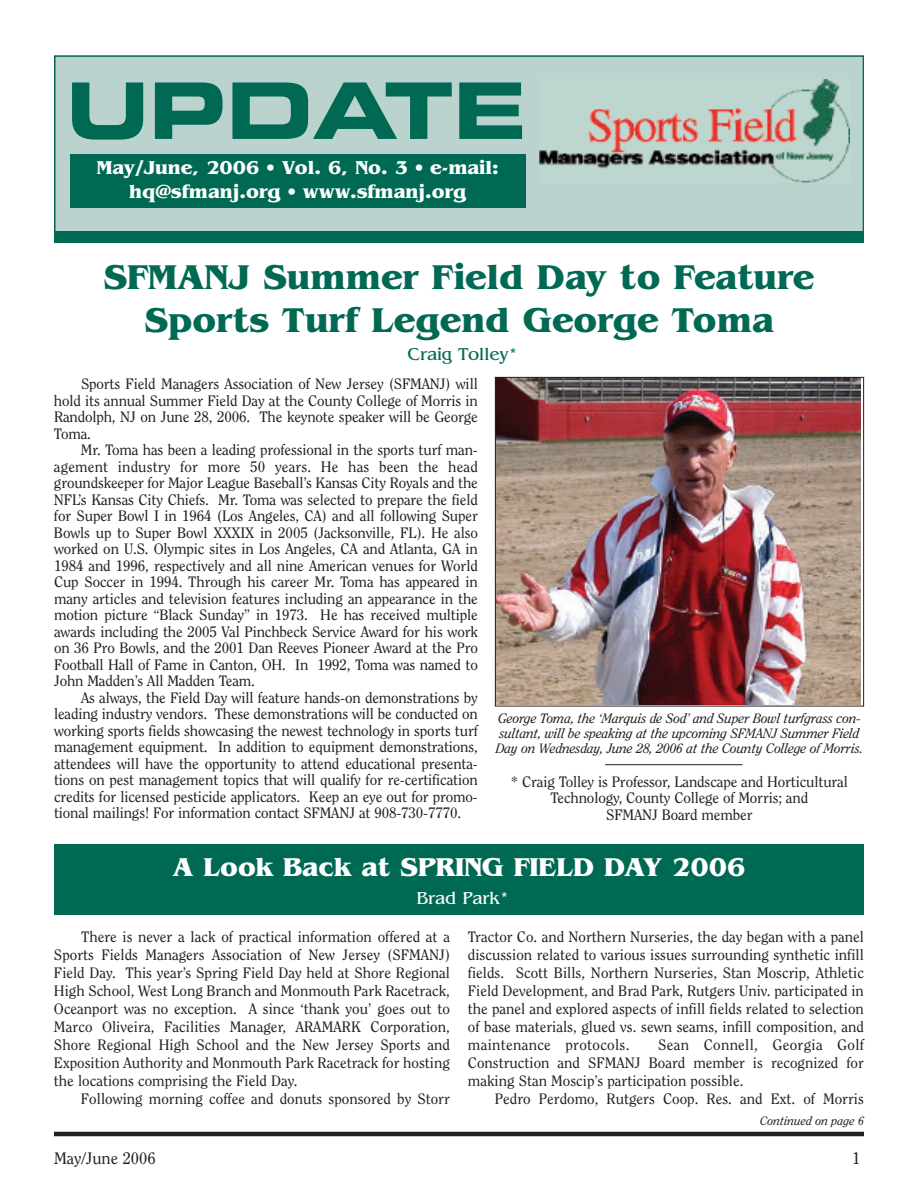
<style>
.page{position:relative;width:918px;height:1188px;background:#fff}
.page>*{position:absolute;margin:0;border:0;box-sizing:border-box;transform-origin:0 0}
.t1{font:78px "Eurostile Bold Extended Two";color:#006954}
.t2{font:700 36px/43.2px "Benguiat";color:#006954;text-align:center}
.t3{font:700 27px "Benguiat";color:#fff}
.t4{font:700 19.5px "Benguiat";color:#fff}
.t5{font:18px "Benguiat";color:#006954}
.t6{font:18px "Benguiat";color:#fff}
.t7{font:16.5px "Clearface";color:#231f20}
.t8{font:15px/16.5px "Clearface";letter-spacing:-.01em;color:#231f20;text-align:justify}
.t9{font:italic 13.5px/15px "Clearface";letter-spacing:-.01em;color:#231f20}
.t10{font:italic 12px "Clearface";color:#231f20}
</style>
<div class="page">
<img style="left:497px;top:379px;width:363px;height:325px">
<div style="left:495px;top:377px;width:369px;height:329px;border:1px solid #231f20"></div>
<div style="left:54px;top:845px;width:810px;height:70px;background:#006954"></div>
<hr style="left:54px;top:1132px;width:810px;height:4px;background:#231f20">
<div style="left:56px;top:57px;width:806px;height:183px;background:#bad3ce"></div>
<div style="left:54px;top:55px;width:810px;height:187px;border:2px solid #006954"></div>
<div style="left:70px;top:154px;width:455px;height:54px;background:#006954"></div>
<div style="left:54px;top:231px;width:810px;height:12px;background:#006954"></div>
<img style="left:539px;top:80px;width:310px;height:103px">
<hr style="left:605px;top:764px;width:137px;height:1px;background:#231f20">
<h1 class="t1" style="left:66px;top:82px;width:333px">UPDA</h1>
<h3 class="t4" style="left:97px;top:161px;width:403px">May/June, 2006 • Vol. 6, No. 3 • e-mail:</h3>
<h1 class="t1" style="left:384px;top:82px;width:144px">TE</h1>
<h3 class="t4" style="left:129px;top:184px;width:339px">hq@sfmanj.org • www.sfmanj.org</h3>
<h2 class="t2" style="left:103px;top:258px;width:713px">SFMANJ Summer Field Day to Feature<br>Sports Turf Legend George Toma</h2>
<p class="t5" style="left:408px;top:348px;width:112px">Craig Tolley*</p>
<p class="t8" style="left:54px;top:377px;width:425px;text-indent:27px">Sports Field Managers Association of New Jersey (SFMANJ) will hold its annual Summer Field Day at the County College of Morris in Randolph, NJ on June 28, 2006. The keynote speaker will be George Toma.</p>
<p class="t8" style="left:54px;top:443px;width:425px;text-indent:27px">Mr. Toma has been a leading professional in the sports turf man&shy;agement industry for more 50 years. He has been the head groundskeeper for Major League Baseball’s Kansas City Royals and the NFL’s Kansas City Chiefs. Mr. Toma was selected to prepare the field for Super Bowl I in 1964 (Los Angeles, CA) and all following Super Bowls up to Super Bowl XXXIX in 2005 (Jacksonville, FL). He also worked on U.S. Olympic sites in Los Angeles, CA and Atlanta, GA in 1984 and 1996, respectively and all nine American venues for World Cup Soccer in 1994. Through his career Mr. Toma has appeared in many articles and television features including an appearance in the motion picture “Black Sunday” in 1973. He has received multiple awards including the 2005 Val Pinchbeck Service Award for his work on 36 Pro Bowls, and the 2001 Dan Reeves Pioneer Award at the Pro Football Hall of Fame in Canton, OH. In 1992, Toma was named to John Madden’s All Madden Team.</p>
<p class="t8" style="left:54px;top:690px;width:425px;text-indent:27px">As always, the Field Day will feature hands-on demonstrations by leading industry vendors. These demonstrations will be conducted on working sports fields showcasing the newest technology in sports turf management equipment. In addition to equipment demonstrations, attendees will have the opportunity to attend educational presenta&shy;tions on pest management topics that will qualify for re-certification credits for licensed pesticide applicators. Keep an eye out for promo&shy;tional mailings! For information contact SFMANJ at 908-730-7770.</p>
<p class="t9" style="left:496px;top:712px;width:369px">George Toma, the ‘Marquis de Sod’ and Super Bowl turfgrass con&shy;sultant, will be speaking at the upcoming SFMANJ Summer Field<br>Day on Wednesday, June 28, 2006 at the County College of Morris.</p>
<p class="t8" style="left:511px;top:774px;width:339px;text-align:center">* Craig Tolley is Professor, Landscape and Horticultural<br>Technology, County College of Morris; and<br>SFMANJ Board member</p>
<h3 class="t3" style="left:172px;top:857px;width:575px">A Look Back at SPRING FIELD DAY 2006</h3>
<p class="t6" style="left:416px;top:891px;width:94px">Brad Park*</p>
<p class="t8" style="left:54px;top:929px;width:398px;line-height:18px;text-indent:27px">There is never a lack of practical information offered at a Sports Fields Managers Association of New Jersey (SFMANJ)<br>Field Day. This year’s Spring Field Day held at Shore Regional High School, West Long Branch and Monmouth Park Racetrack, Oceanport was no exception. A since ‘thank you’ goes out to Marco Oliveira, Facilities Manager, ARAMARK Corporation, Shore Regional High School and the New Jersey Sports and Exposition Authority and Monmouth Park Racetrack for hosting the locations comprising the Field Day.</p>
<p class="t8" style="left:81px;top:1092px;width:371px">Following morning coffee and donuts sponsored by Storr</p>
<p class="t8" style="left:468px;top:929px;width:398px;line-height:18px">Tractor Co. and Northern Nurseries, the day began with a panel discussion related to various issues surrounding synthetic infill fields. Scott Bills, Northern Nurseries, Stan Moscrip, Athletic Field Development, and Brad Park, Rutgers Univ. participated in the panel and explored aspects of infill fields related to selection of base materials, glued vs. sewn seams, infill composition, and maintenance protocols.</p>
<p class="t8" style="left:468px;top:1037px;width:398px;line-height:18px;text-indent:190px">Sean Connell, Georgia Golf Construction and SFMANJ Board member is recognized for making Stan Moscip’s participation possible.</p>
<p class="t8" style="left:495px;top:1092px;width:371px">Pedro Perdomo, Rutgers Coop. Res. and Ext. of Morris</p>
<p class="t10" style="left:760px;top:1116px;width:105px">Continued on page 6</p>
<p class="t7" style="left:54px;top:1152px;width:103px">May/June 2006</p>
<p class="t7" style="left:852px;top:1152px;width:10px">1</p>
</div>
